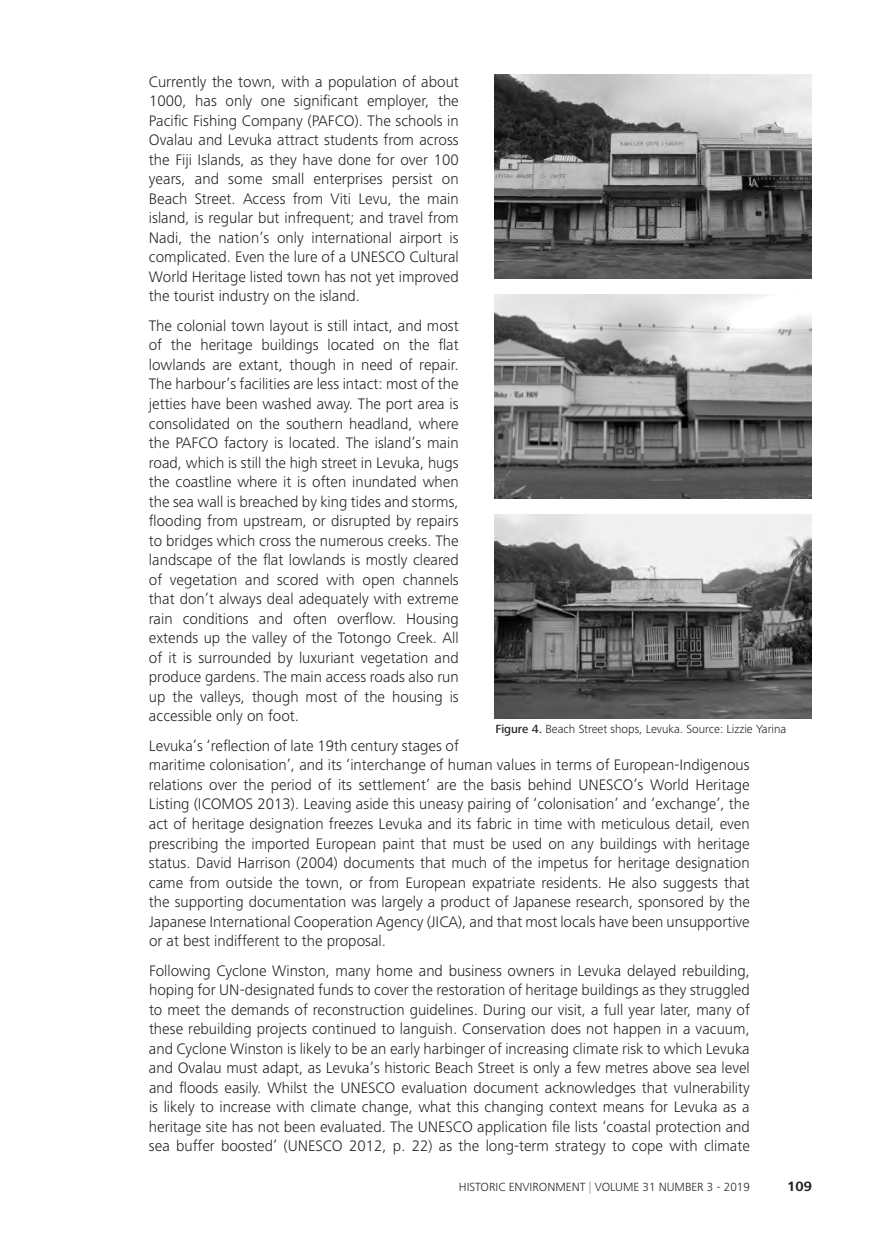
<style>
.page{position:relative;width:874px;height:1241px;background:#fff}
.page>*{position:absolute;margin:0;border:0;box-sizing:border-box;transform-origin:0 0}
.t1{font:300 15.75px/19.6px "Frutiger Next LT";color:#231f20;text-align:justify}
.t2{font:700 14px "Frutiger Next LT";color:#231f20}
.t3{font:300 12.25px "Frutiger Next LT";color:#231f20}
.s1{font-weight:500}
.s2{color:#949698}
</style>
<div class="page">
<img style="left:494px;top:74px;width:317px;height:205px">
<img style="left:494px;top:294px;width:317px;height:204px">
<img style="left:494px;top:514px;width:317px;height:204px">
<p class="t1" style="left:149px;top:72px;width:311px">Currently the town, with a population of about 1000, has only one significant employer, the Pacific Fishing Company (PAFCO). The schools in Ovalau and Levuka attract students from across the Fiji Islands, as they have done for over 100 years, and some small enterprises persist on Beach Street. Access from Viti Levu, the main island, is regular but infrequent; and travel from Nadi, the nation’s only international airport is complicated. Even the lure of a UNESCO Cultural World Heritage listed town has not yet improved the tourist industry on the island.</p>
<p class="t1" style="left:149px;top:316px;width:311px">The colonial town layout is still intact, and most of the heritage buildings located on the flat lowlands are extant, though in need of repair.<br>The harbour’s facilities are less intact: most of the jetties have been washed away. The port area is consolidated on the southern headland, where the PAFCO factory is located. The island’s main road, which is still the high street in Levuka, hugs the coastline where it is often inundated when the sea wall is breached by king tides and storms, flooding from upstream, or disrupted by repairs to bridges which cross the numerous creeks. The landscape of the flat lowlands is mostly cleared of vegetation and scored with open channels that don’t always deal adequately with extreme rain conditions and often overflow. Housing extends up the valley of the Totongo Creek. All of it is surrounded by luxuriant vegetation and produce gardens. The main access roads also run up the valleys, though most of the housing is accessible only on foot.</p>
<p class="t1" style="left:149px;top:735px;width:602px;text-align:left">Levuka’s ‘reflection of late 19th century stages of<br>maritime colonisation’, and its ‘interchange of human values in terms of European-Indigenous relations over the period of its settlement’ are the basis behind UNESCO’s World Heritage Listing (ICOMOS 2013). Leaving aside this uneasy pairing of ‘colonisation’ and ‘exchange’, the act of heritage designation freezes Levuka and its fabric in time with meticulous detail, even prescribing the imported European paint that must be used on any buildings with heritage status. David Harrison (2004) documents that much of the impetus for heritage designation came from outside the town, or from European expatriate residents. He also suggests that the supporting documentation was largely a product of Japanese research, sponsored by the Japanese International Cooperation Agency (JICA), and that most locals have been unsupportive or at best indifferent to the proposal.</p>
<p class="t1" style="left:149px;top:960px;width:602px">Following Cyclone Winston, many home and business owners in Levuka delayed rebuilding, hoping for UN-designated funds to cover the restoration of heritage buildings as they struggled to meet the demands of reconstruction guidelines. During our visit, a full year later, many of these rebuilding projects continued to languish. Conservation does not happen in a vacuum, and Cyclone Winston is likely to be an early harbinger of increasing climate risk to which Levuka and Ovalau must adapt, as Levuka’s historic Beach Street is only a few metres above sea level and floods easily. Whilst the UNESCO evaluation document acknowledges that vulnerability is likely to increase with climate change, what this changing context means for Levuka as a heritage site has not been evaluated. The UNESCO application file lists ‘coastal protection and sea buffer boosted’ (UNESCO 2012, p. 22) as the long-term strategy to cope with climate</p>
<p class="t3" style="left:495px;top:722px;width:292px"><span class="s1">Figure 4.</span> Beach Street shops, Levuka. Source: Lizzie Yarina</p>
<p class="t3" style="left:458px;top:1180px;width:292px">HISTORIC ENVIRONMENT <span class="s2">|</span> VOLUME 31 NUMBER 3 - 2019</p>
<p class="t2" style="left:786px;top:1178px;width:26px">109</p>
</div>
